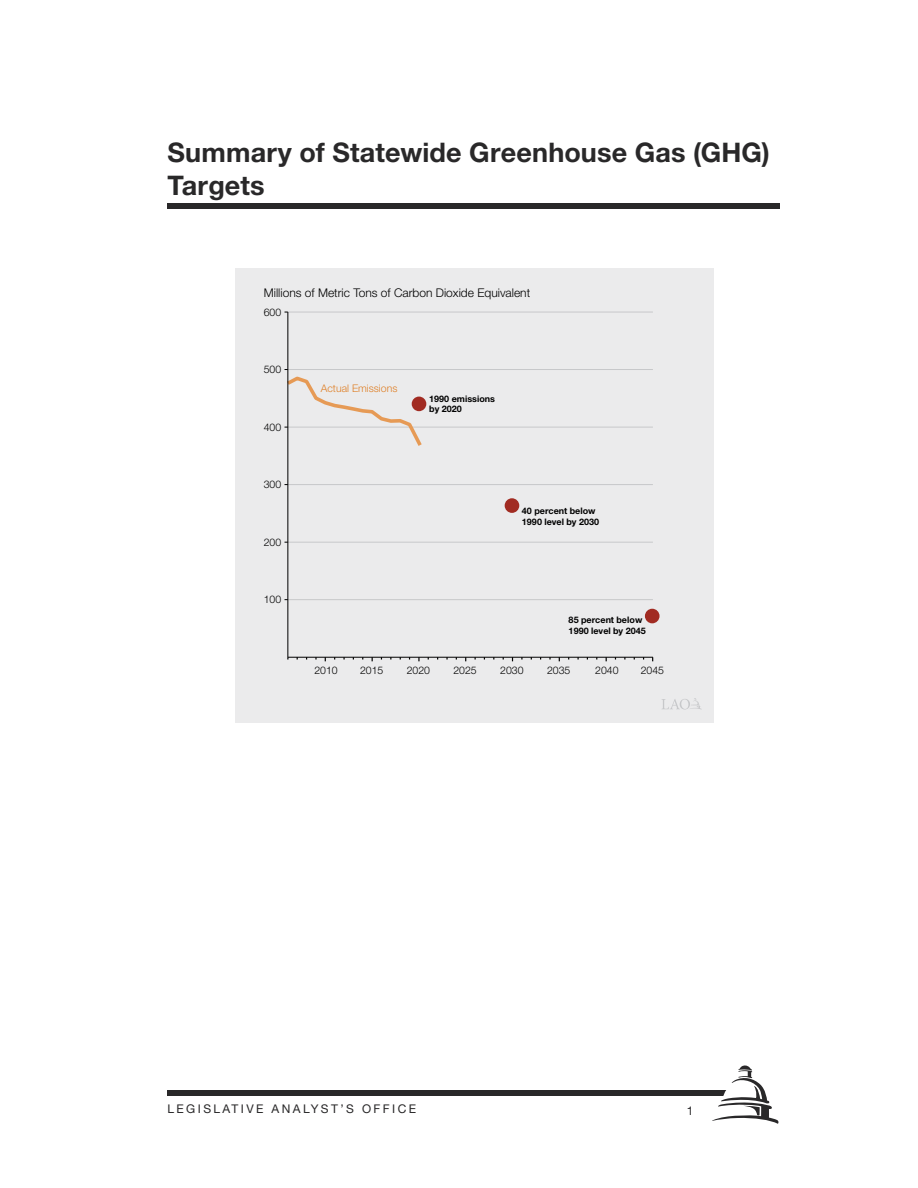
<style>
.page{position:relative;width:918px;height:1188px;background:#fff}
.page>*{position:absolute;margin:0;border:0;box-sizing:border-box;transform-origin:0 0}
.t1{font:700 27px/33px "Helvetica Neue LT Pro";letter-spacing:.005em;color:#292829}
.t2{font:300 12px "Helvetica Neue LT Pro";color:#000}
.t3{font:12px "Helvetica Neue LT Pro";letter-spacing:.2em;color:#292829}
.t4{font:300 10.5px "Helvetica Neue LT Pro";color:#000}
.t5{font:300 10.5px "Helvetica Neue LT Pro";color:#df7f26}
.t6{font:700 9px/10.5px "Helvetica Neue LT Pro";color:#000}
</style>
<div class="page">
<div style="left:168px;top:1090px;width:567px;height:5px;background:#292829"></div>
<svg style="left:712px;top:1065px;width:67px;height:59px"></svg>
<div style="left:168px;top:204px;width:612px;height:5px;background:#292829"></div>
<div style="left:236px;top:268px;width:478px;height:455px;background:#ebebec"></div>
<svg style="left:662px;top:698px;width:40px;height:12px"></svg>
<hr style="left:288px;top:312px;width:365px;height:1px;background:#c7c8ca">
<hr style="left:288px;top:369px;width:365px;height:1px;background:#c7c8ca">
<hr style="left:288px;top:427px;width:365px;height:1px;background:#c7c8ca">
<hr style="left:288px;top:484px;width:365px;height:1px;background:#c7c8ca">
<hr style="left:288px;top:542px;width:365px;height:1px;background:#c7c8ca">
<hr style="left:288px;top:599px;width:365px;height:1px;background:#c7c8ca">
<hr style="left:288px;top:657px;width:365px;height:1px;background:#000">
<hr style="left:287px;top:312px;width:1px;height:345px;background:#000">
<svg style="left:284px;top:369px;width:141px;height:81px"></svg>
<div style="left:412px;top:397px;width:14px;height:14px;background:#a12b22;border-radius:50%"></div>
<div style="left:505px;top:498px;width:14px;height:15px;background:#a12b22;border-radius:50%"></div>
<div style="left:645px;top:609px;width:15px;height:14px;background:#a12b22;border-radius:50%"></div>
<h1 class="t1" style="left:168px;top:135px;width:604px">Summary of Statewide Greenhouse Gas (GHG)<br>Targets</h1>
<h2 class="t2" style="left:264px;top:285px;width:268px">Millions of Metric Tons of Carbon Dioxide Equivalent</h2>
<p class="t4" style="left:264px;top:305px;width:19px">600</p>
<p class="t4" style="left:264px;top:363px;width:19px">500</p>
<p class="t4" style="left:264px;top:421px;width:19px">400</p>
<p class="t4" style="left:264px;top:478px;width:19px">300</p>
<p class="t4" style="left:264px;top:536px;width:19px">200</p>
<p class="t4" style="left:264px;top:593px;width:19px">100</p>
<p class="t5" style="left:321px;top:382px;width:78px">Actual Emissions</p>
<p class="t6" style="left:429px;top:393px;width:67px">1990 emissions by 2020</p>
<p class="t6" style="left:522px;top:505px;width:79px">40 percent below<br>1990 level by 2030</p>
<p class="t6" style="left:569px;top:615px;width:79px">85 percent below<br>1990 level by 2045</p>
<p class="t4" style="left:641px;top:664px;width:25px">2045</p>
<p class="t4" style="left:314px;top:664px;width:25px">2010</p>
<p class="t4" style="left:360px;top:664px;width:25px">2015</p>
<p class="t4" style="left:407px;top:664px;width:25px">2020</p>
<p class="t4" style="left:453px;top:664px;width:25px">2025</p>
<p class="t4" style="left:500px;top:664px;width:25px">2030</p>
<p class="t4" style="left:547px;top:664px;width:25px">2035</p>
<p class="t4" style="left:595px;top:664px;width:25px">2040</p>
<h2 class="t3" style="left:168px;top:1101px;width:250px">LEGISLATIVE ANALYST’S OFFICE</h2>
<h2 class="t3" style="left:687px;top:1103px;width:8px">1</h2>
</div>
